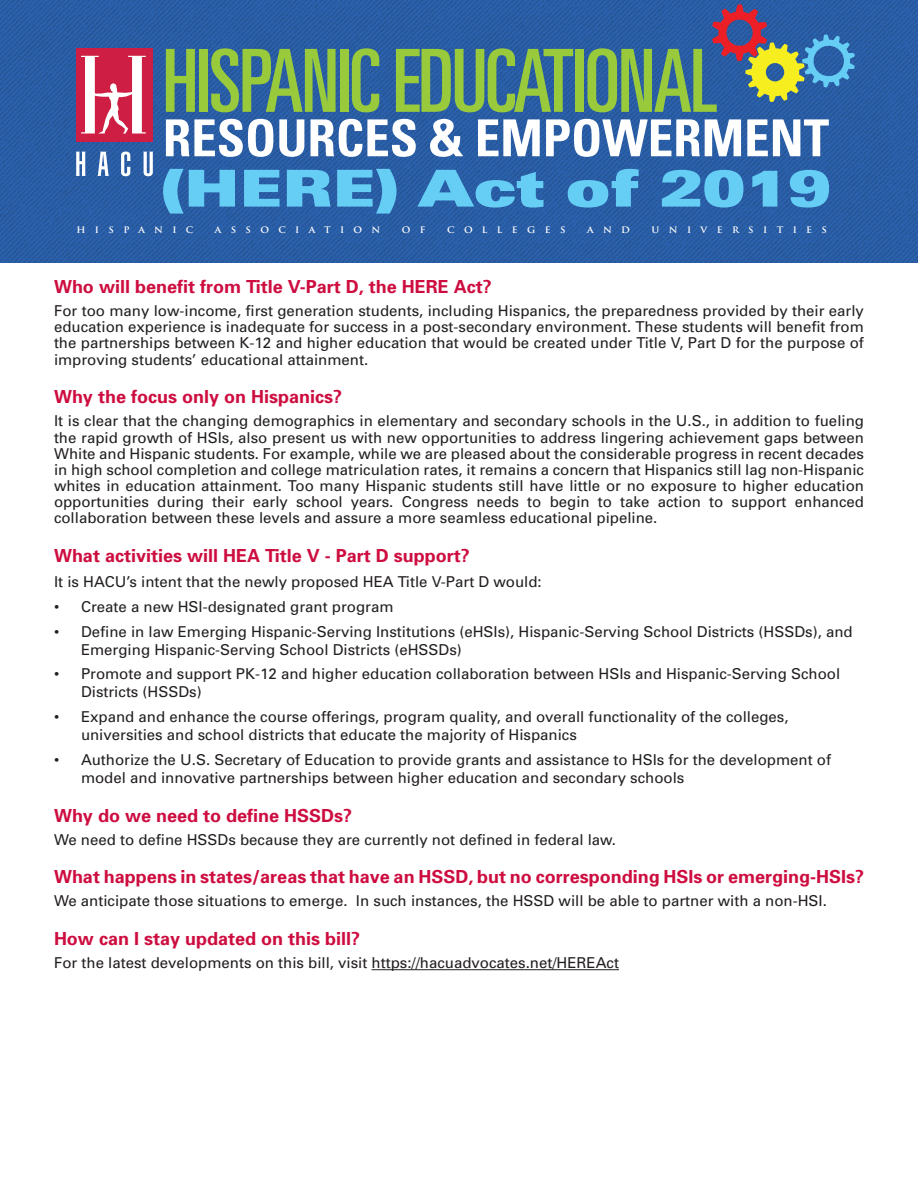
<style>
.page{position:relative;width:918px;height:1188px;background:#fff}
.page>*{position:absolute;margin:0;border:0;box-sizing:border-box;transform-origin:0 0}
.t1{font:ultra-condensed 87.15px "Univers";letter-spacing:-.02em;color:#99ca3b}
.t2{font:700 condensed 51px "Univers";color:#fff}
.t3{font:900 expanded 51px "Univers";color:#66cef5}
.t4{font:700 18px "Univers";color:#cd0d40}
.t5{font:15px/16.2px "Univers";color:#231f20}
.t6{font:700 8.7px "Trajan Pro";letter-spacing:1em;color:#fff;scale:1.07 1}
</style>
<div class="page">
<svg style="left:0;top:0;width:918px;height:262px;background:#295ca4"></svg>
<div style="left:76px;top:48px;width:77px;height:94px;background:#ce1e43"></div>
<svg style="left:81px;top:56px;width:65px;height:78px"></svg>
<svg style="left:76px;top:152px;width:10px;height:24px"></svg>
<svg style="left:97px;top:152px;width:12px;height:24px"></svg>
<svg style="left:121px;top:152px;width:10px;height:24px"></svg>
<svg style="left:143px;top:152px;width:10px;height:24px"></svg>
<svg style="left:712px;top:4px;width:143px;height:98px;background:#5c738b"></svg>
<hr style="left:372px;top:969px;width:247px;height:1px;background:#231f20">
<h1 class="t1" style="left:163px;top:31px;width:556px">HISPANIC EDUCATIONAL</h1>
<h2 class="t2" style="left:163px;top:107px;width:668px">RESOURCES &amp; EMPOWERMENT</h2>
<h2 class="t3" style="left:160px;top:158px;width:672px">(HERE) Act of 2019</h2>
<p class="t6" style="left:77px;top:224px;width:111px">HISPANIC</p>
<p class="t6" style="left:215px;top:224px;width:156px">ASSOCIATION</p>
<p class="t6" style="left:402px;top:224px;width:24px">O F</p>
<p class="t6" style="left:447px;top:224px;width:112px">COLLEGES</p>
<p class="t6" style="left:587px;top:224px;width:42px">AND</p>
<p class="t6" style="left:652px;top:224px;width:165px">UNIVERSITIES</p>
<p class="t4" style="left:54px;top:276px;width:439px">Who will benefit from Title V-Part D, the HERE Act?</p>
<p class="t5" style="left:54px;top:303px;width:811px;text-align:justify">For too many low-income, first generation students, including Hispanics, the preparedness provided by their early education experience is inadequate for success in a post-secondary environment. These students will benefit from the partnerships between K-12 and higher education that would be created under Title V, Part D for the purpose of improving students’ educational attainment.</p>
<p class="t4" style="left:54px;top:386px;width:290px">Why the focus only on Hispanics?</p>
<p class="t5" style="left:54px;top:413px;width:812px;text-align:justify">It is clear that the changing demographics in elementary and secondary schools in the U.S., in addition to fueling the rapid growth of HSIs, also present us with new opportunities to address lingering achievement gaps between White and Hispanic students. For example, while we are pleased about the considerable progress in recent decades in high school completion and college matriculation rates, it remains a concern that Hispanics still lag non-Hispanic whites in education attainment. Too many Hispanic students still have little or no exposure to higher education opportunities during their early school years. Congress needs to begin to take action to support enhanced collaboration between these levels and assure a more seamless educational pipeline.</p>
<p class="t4" style="left:54px;top:545px;width:417px">What activities will HEA Title V - Part D support?</p>
<p class="t5" style="left:54px;top:574px;width:489px">It is HACU’s intent that the newly proposed HEA Title V-Part D would:</p>
<p class="t5" style="left:54px;top:599px;width:341px">• Create a new HSI-designated grant program</p>
<p class="t5" style="left:81px;top:622px;width:773px;line-height:18px;text-indent:-27px">• Define in law Emerging Hispanic-Serving Institutions (eHSIs), Hispanic-Serving School Districts (HSSDs), and<br>Emerging Hispanic-Serving School Districts (eHSSDs)</p>
<p class="t5" style="left:81px;top:665px;width:761px;line-height:18px;text-indent:-27px">• Promote and support PK-12 and higher education collaboration between HSIs and Hispanic-Serving School<br>Districts (HSSDs)</p>
<p class="t5" style="left:81px;top:708px;width:709px;line-height:18px;text-indent:-27px">• Expand and enhance the course offerings, program quality, and overall functionality of the colleges, universities and school districts that educate the majority of Hispanics</p>
<p class="t5" style="left:81px;top:751px;width:752px;line-height:18px;text-indent:-27px">• Authorize the U.S. Secretary of Education to provide grants and assistance to HSIs for the development of model and innovative partnerships between higher education and secondary schools</p>
<p class="t4" style="left:54px;top:804px;width:300px">Why do we need to define HSSDs?</p>
<p class="t5" style="left:54px;top:831px;width:564px">We need to define HSSDs because they are currently not defined in federal law.</p>
<p class="t4" style="left:54px;top:866px;width:812px">What happens in states/areas that have an HSSD, but no corresponding HSIs or emerging-HSIs?</p>
<p class="t5" style="left:54px;top:893px;width:774px">We anticipate those situations to emerge. In such instances, the HSSD will be able to partner with a non-HSI.</p>
<p class="t4" style="left:54px;top:928px;width:308px">How can I stay updated on this bill?</p>
<p class="t5" style="left:54px;top:955px;width:567px">For the latest developments on this bill, visit https://hacuadvocates.net/HEREAct</p>
</div>
